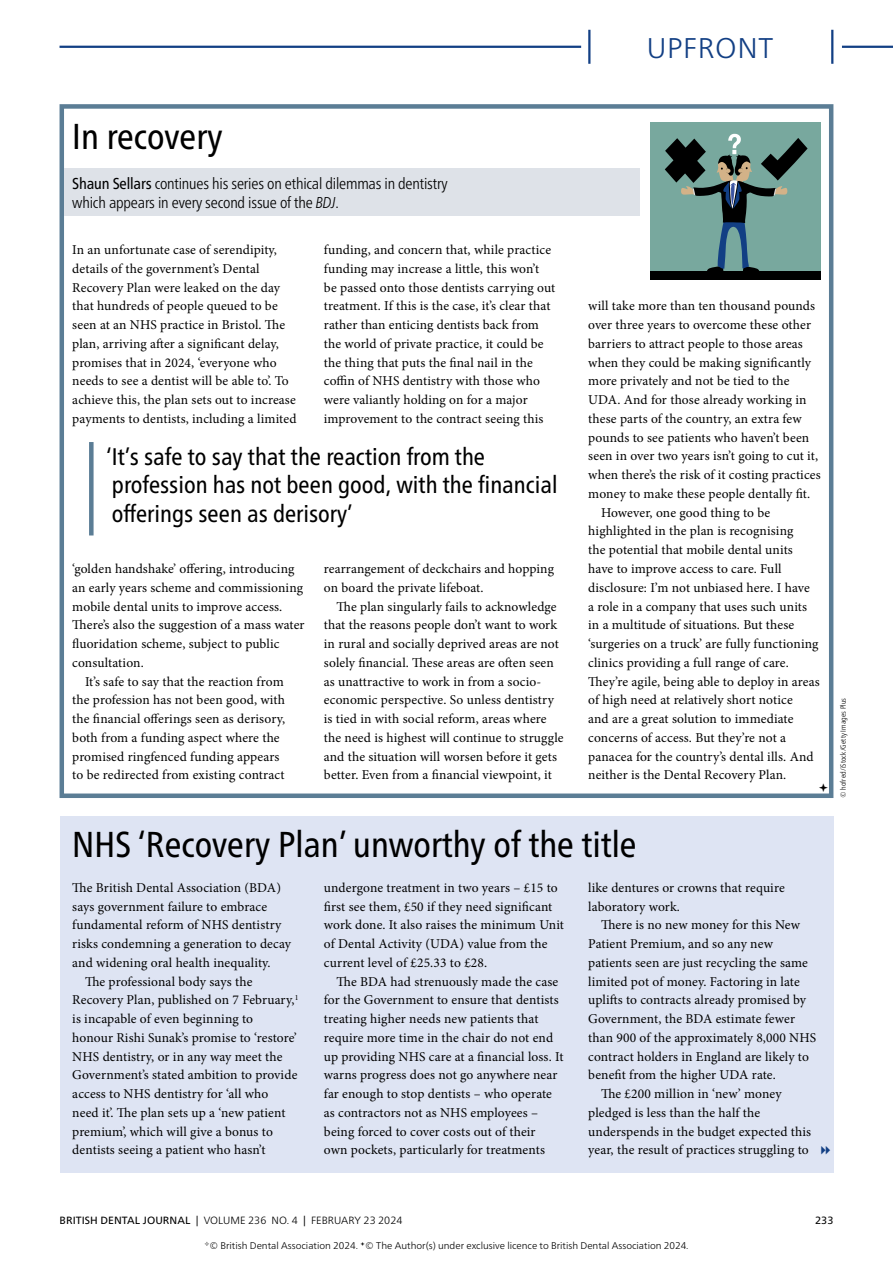
<style>
.page{position:relative;width:893px;height:1263px;background:#fff}
.page>*{position:absolute;margin:0;border:0;box-sizing:border-box;transform-origin:0 0}
.Title_3_Cnd_24pt{font:condensed 36px "Frutiger Neue LT Pro";color:#000}
.t1{font:300 28.5px "Frutiger Neue LT Pro";letter-spacing:.025em;color:#123f84}
.Eyecatcher_2{font:condensed 24px/28.8px "Frutiger Neue LT Pro";color:#000}
.NoXML_Para_trailer_3_ethics{font:300 condensed 15.75px/18.9px "Frutiger Neue LT Pro";letter-spacing:-.01em;color:#000}
.Para_9pt_ragged{font:13.5px/18.8px "Minion Pro";letter-spacing:.01em;color:#000}
.Para_9pt_ragged_1st{font:13.5px/18.8px "Minion Pro";letter-spacing:.01em;color:#000}
.t2{font:300 10.5px "Frutiger Neue LT Pro";letter-spacing:.005em;color:#000}
.t3{font:10.5px "Frutiger Neue LT Pro";color:#000}
.t4{font:300 9.75px "Frutiger Neue LT Pro";color:#000}
.Image_Caption_copyright{font:300 condensed 7.5px "Frutiger Neue LT Pro";letter-spacing:.01em;color:#000}
.s1{font-weight:400}
.s2{font-style:italic}
</style>
<div class="page">
<div style="left:60px;top:817px;width:773px;height:356px;background:#dee4f3"></div>
<div style="left:60px;top:104px;width:773px;height:694px;border:4px solid #5b7d95"></div>
<div style="left:64px;top:168px;width:576px;height:48px;background:#dee2e8"></div>
<div style="left:651px;top:122px;width:170px;height:157px;background:#78a89e"></div>
<div style="left:651px;top:271px;width:170px;height:8px;background:#000"></div>
<svg style="left:665px;top:134px;width:143px;height:137px"></svg>
<div style="left:89px;top:442px;width:5px;height:93px;background:#5b7d95"></div>
<hr style="left:60px;top:46px;width:521px;height:2px;background:#123f84">
<hr style="left:842px;top:46px;width:51px;height:2px;background:#123f84">
<hr style="left:588px;top:30px;width:2px;height:34px;background:#123f84">
<hr style="left:831px;top:30px;width:2px;height:34px;background:#123f84">
<h2 class="t1" style="left:647px;top:31px;width:128px">UPFRONT</h2>
<p class="Title_3_Cnd_24pt" style="left:72px;top:115px;width:152px">In recovery</p>
<p class="NoXML_Para_trailer_3_ethics" style="left:72px;top:174px;width:377px"><span class="s1">Shaun Sellars</span> continues his series on ethical dilemmas in dentistry which appears in every second issue of the <span class="s2">BDJ</span>.</p>
<p class="Para_9pt_ragged_1st" style="left:72px;top:241px;width:226px">In an unfortunate case of serendipity, details of the government’s Dental Recovery Plan were leaked on the day that hundreds of people queued to be seen at an NHS practice in Bristol. The plan, arriving after a significant delay, promises that in 2024, ‘everyone who needs to see a dentist will be able to’. To achieve this, the plan sets out to increase payments to dentists, including a limited</p>
<p class="Para_9pt_ragged" style="left:324px;top:241px;width:233px">funding, and concern that, while practice funding may increase a little, this won’t be passed onto those dentists carrying out treatment. If this is the case, it’s clear that rather than enticing dentists back from the world of private practice, it could be the thing that puts the final nail in the coffin of NHS dentistry with those who were valiantly holding on for a major improvement to the contract seeing this</p>
<p class="Eyecatcher_2" style="left:106px;top:442px;width:453px">‘It’s safe to say that the reaction from the profession has not been good, with the financial offerings seen as derisory’</p>
<p class="Para_9pt_ragged_1st" style="left:72px;top:559px;width:234px">‘golden handshake’ offering, introducing an early years scheme and commissioning mobile dental units to improve access.<br>There’s also the suggestion of a mass water fluoridation scheme, subject to public consultation.</p>
<p class="Para_9pt_ragged" style="left:72px;top:672px;width:215px;text-indent:13px">It’s safe to say that the reaction from the profession has not been good, with the financial offerings seen as derisory, both from a funding aspect where the promised ringfenced funding appears to be redirected from existing contract</p>
<p class="Para_9pt_ragged" style="left:324px;top:559px;width:232px">rearrangement of deckchairs and hopping on board the private lifeboat.</p>
<p class="Para_9pt_ragged" style="left:324px;top:597px;width:241px;text-indent:13px">The plan singularly fails to acknowledge that the reasons people don’t want to work in rural and socially deprived areas are not solely financial. These areas are often seen as unattractive to work in from a socio&shy;economic perspective. So unless dentistry is tied in with social reform, areas where the need is highest will continue to struggle and the situation will worsen before it gets better. Even from a financial viewpoint, it</p>
<p class="Para_9pt_ragged" style="left:588px;top:297px;width:234px">will take more than ten thousand pounds over three years to overcome these other barriers to attract people to those areas when they could be making significantly more privately and not be tied to the UDA. And for those already working in these parts of the country, an extra few pounds to see patients who haven’t been seen in over two years isn’t going to cut it, when there’s the risk of it costing practices money to make these people dentally fit.</p>
<p class="Para_9pt_ragged" style="left:588px;top:503px;width:233px;text-indent:13px">However, one good thing to be highlighted in the plan is recognising<br>the potential that mobile dental units have to improve access to care. Full disclosure: I’m not unbiased here. I have<br>a role in a company that uses such units in a multitude of situations. But these ‘surgeries on a truck’ are fully functioning clinics providing a full range of care.<br>They’re agile, being able to deploy in areas of high need at relatively short notice<br>and are a great solution to immediate concerns of access. But they’re not a panacea for the country’s dental ills. And neither is the Dental Recovery Plan.</p>
<p class="Title_3_Cnd_24pt" style="left:72px;top:824px;width:566px">NHS ‘Recovery Plan’ unworthy of the title</p>
<p class="Para_9pt_ragged" style="left:324px;top:878px;width:242px">undergone treatment in two years – £15 to first see them, £50 if they need significant work done. It also raises the minimum Unit of Dental Activity (UDA) value from the current level of £25.33 to £28.</p>
<p class="Para_9pt_ragged" style="left:324px;top:972px;width:241px;text-indent:13px">The BDA had strenuously made the case for the Government to ensure that dentists treating higher needs new patients that require more time in the chair do not end up providing NHS care at a financial loss. It warns progress does not go anywhere near far enough to stop dentists – who operate as contractors not as NHS employees – being forced to cover costs out of their<br>own pockets, particularly for treatments</p>
<p class="Para_9pt_ragged_1st" style="left:72px;top:878px;width:220px">The British Dental Association (BDA) says government failure to embrace fundamental reform of NHS dentistry risks condemning a generation to decay and widening oral health inequality.</p>
<p class="Para_9pt_ragged" style="left:72px;top:972px;width:228px;text-indent:13px">The professional body says the Recovery Plan, published on 7 February,<sup>1 </sup>is incapable of even beginning to<br>honour Rishi Sunak’s promise to ‘restore’ NHS dentistry, or in any way meet the Government’s stated ambition to provide access to NHS dentistry for ‘all who<br>need it’. The plan sets up a ‘new patient premium’, which will give a bonus to dentists seeing a patient who hasn’t</p>
<p class="Para_9pt_ragged" style="left:588px;top:878px;width:198px">like dentures or crowns that require laboratory work.</p>
<p class="Para_9pt_ragged" style="left:588px;top:916px;width:230px;text-indent:13px">There is no new money for this New Patient Premium, and so any new patients seen are just recycling the same limited pot of money. Factoring in late uplifts to contracts already promised by Government, the BDA estimate fewer than 900 of the approximately 8,000 NHS contract holders in England are likely to benefit from the higher UDA rate.</p>
<p class="Para_9pt_ragged" style="left:588px;top:1084px;width:224px;text-indent:13px">The £200 million in ‘new’ money pledged is less than the half the underspends in the budget expected this year, the result of practices struggling to</p>
<p class="Image_Caption_copyright" style="left:839px;top:798px;width:102px;rotate:-90deg">© hofred/iStock/Getty Images Plus</p>
<p class="t2" style="left:60px;top:1214px;width:344px"><span class="s1">BRITISH DENTAL JOURNAL |</span> VOLUME 236 NO. 4 <span class="s1">|</span> February 23 2024</p>
<p class="t3" style="left:815px;top:1214px;width:20px">233</p>
<p class="t4" style="left:209px;top:1240px;width:481px">© B ritish Dental Association 2024. © The Author(s) under exclusive licence to B ritish Dental Association 2024.</p>
</div>
